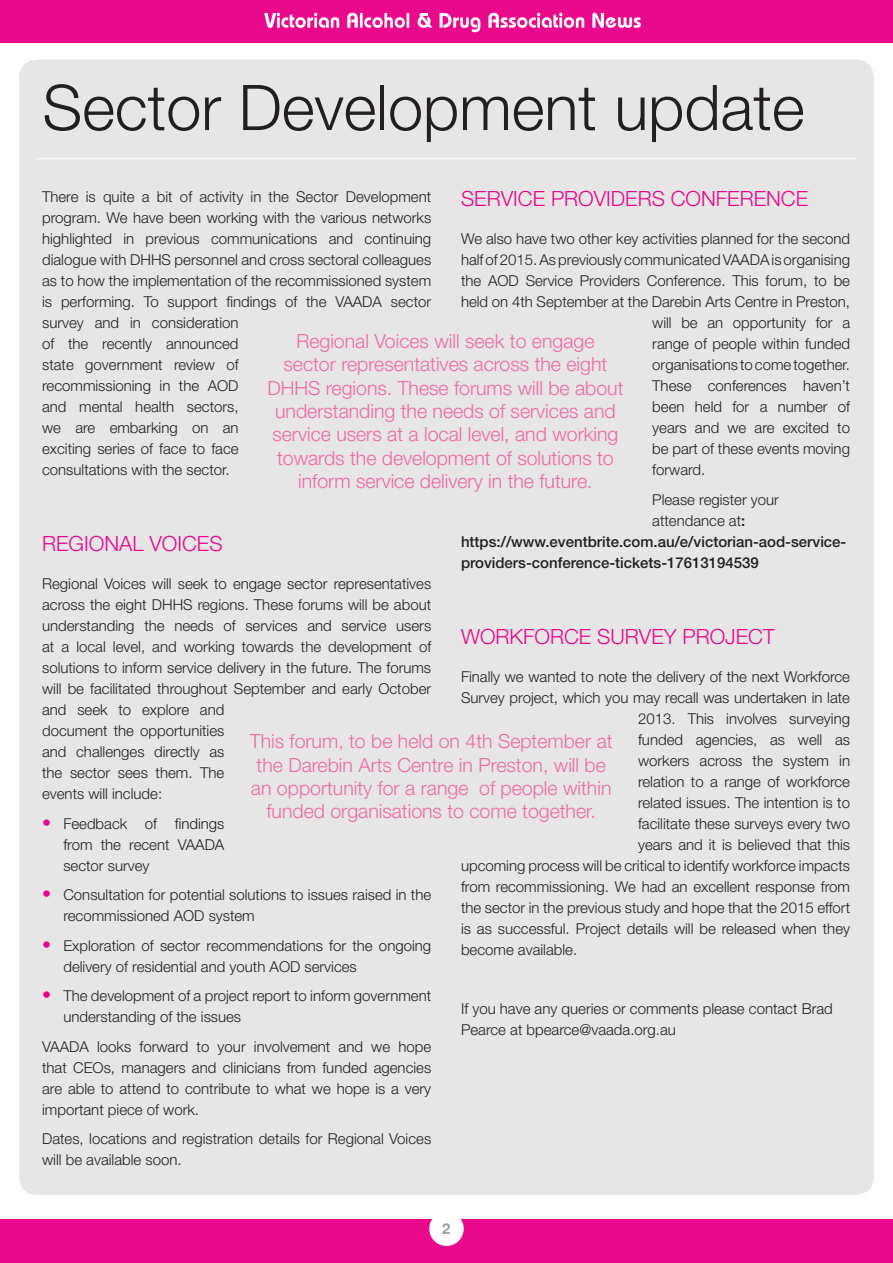
<style>
.page{position:relative;width:893px;height:1263px;background:#fff}
.page>*{position:absolute;margin:0;border:0;box-sizing:border-box;transform-origin:0 0}
.t1{font:300 63px "Helvetica Neue";color:#231f20}
.t2{font:300 21px "Helvetica Neue";color:#ed028c}
.t3{font:300 19.5px/23.4px "Helvetica Neue";color:#f166a7;text-align:center}
.t4{font:300 19.5px/23.4px "Helvetica Neue";color:#ef68a6;text-align:center}
.bullets{font:300 15px/21px "Helvetica Neue";color:#231f20}
.t5{font:500 15px "Helvetica Neue";color:#231f20}
.t6{font:700 15px "Helvetica Neue";color:#9b9da1}
.s1{font-weight:500}
.s2{font-weight:700;font-size:18px;color:#ed028c}
</style>
<div class="page">
<div style="left:0;top:0;width:893px;height:43px;background:#ea098c"></div>
<div style="left:0;top:1219px;width:893px;height:44px;background:#ea098c"></div>
<div style="left:429px;top:1211px;width:35px;height:35px;background:#fff;border-radius:50%"></div>
<svg style="left:264px;top:13px;width:377px;height:19px"></svg>
<div style="left:19px;top:60px;width:855px;height:1135px;background:#e6e6e6;border-radius:18px"></div>
<hr style="left:36px;top:158px;width:820px;height:1px;background:#fff">
<p class="t1" style="left:43px;top:69px;width:764px">Sector Development update</p>
<p class="t2" style="left:461px;top:186px;width:349px">SERVICE PROVIDERS CONFERENCE</p>
<p class="bullets" style="left:461px;top:228px;width:391px">We also have two other key activities planned for the second</p>
<p class="bullets" style="left:461px;top:249px;width:391px">half of 2015. As previously communicated VAADA is organising</p>
<p class="bullets" style="left:461px;top:270px;width:391px">the AOD Service Providers Conference. This forum, to be</p>
<p class="bullets" style="left:461px;top:291px;width:391px">held on 4th September at the Darebin Arts Centre in Preston,</p>
<p class="bullets" style="left:652px;top:312px;width:199px">will be an opportunity for a</p>
<p class="bullets" style="left:652px;top:333px;width:199px">range of people within funded</p>
<p class="bullets" style="left:652px;top:354px;width:199px">organisations to come together.</p>
<p class="bullets" style="left:652px;top:375px;width:199px">These conferences haven’t</p>
<p class="bullets" style="left:652px;top:396px;width:199px">been held for a number of</p>
<p class="bullets" style="left:652px;top:417px;width:199px">years and we are excited to</p>
<p class="bullets" style="left:652px;top:438px;width:199px">be part of these events moving</p>
<p class="bullets" style="left:652px;top:459px;width:55px">forward.</p>
<p class="bullets" style="left:652px;top:489px;width:128px">Please register your</p>
<p class="bullets" style="left:652px;top:510px;width:95px">attendance at<span class="s1">:</span></p>
<p class="t5" style="left:461px;top:533px;width:387px">https://www.eventbrite.com.au/e/victorian-aod-service-</p>
<p class="t5" style="left:461px;top:554px;width:299px">providers-conference-tickets-17613194539</p>
<p class="bullets" style="left:42px;top:186px;width:391px">There is quite a bit of activity in the Sector Development program. We have been working with the various networks highlighted in previous communications and continuing dialogue with DHHS personnel and cross sectoral colleagues as to how the implementation of the recommissioned system is performing. To support findings of the VAADA sector survey and in consideration<br>of the recently announced<br>state government review of<br>recommissioning in the AOD<br>and mental health sectors,<br>we are embarking on an<br>exciting series of face to face<br>consultations with the sector.</p>
<p class="t3" style="left:267px;top:329px;width:358px">Regional Voices will seek to engage<br>sector representatives across the eight DHHS regions. These forums will be about understanding the needs of services and service users at a local level, and working towards the development of solutions to inform service delivery in the future.</p>
<p class="t2" style="left:42px;top:531px;width:182px">REGIONAL VOICES</p>
<p class="bullets" style="left:42px;top:573px;width:391px">Regional Voices will seek to engage sector representatives across the eight DHHS regions. These forums will be about understanding the needs of services and service users at a local level, and working towards the development of solutions to inform service delivery in the future. The forums will be facilitated throughout September and early October and seek to explore and<br>document the opportunities<br>and challenges directly as<br>the sector sees them. The<br>events will include:</p>
<p class="bullets" style="left:63px;top:812px;width:162px;text-align:justify;text-indent:-21px"><span class="s2">•</span> Feedback of findings from the recent VAADA sector survey</p>
<p class="bullets" style="left:63px;top:884px;width:369px;text-indent:-21px"><span class="s2">•</span> Consultation for potential solutions to issues raised in the recommissioned AOD system</p>
<p class="bullets" style="left:63px;top:934px;width:369px;text-indent:-21px"><span class="s2">•</span> Exploration of sector recommendations for the ongoing delivery of residential and youth AOD services</p>
<p class="bullets" style="left:63px;top:985px;width:369px;text-indent:-21px"><span class="s2">•</span> The development of a project report to inform government understanding of the issues</p>
<p class="bullets" style="left:42px;top:1035px;width:391px;text-align:justify">VAADA looks forward to your involvement and we hope that CEOs, managers and clinicians from funded agencies are able to attend to contribute to what we hope is a very important piece of work.</p>
<p class="bullets" style="left:42px;top:1128px;width:391px">Dates, locations and registration details for Regional Voices will be available soon.</p>
<p class="t2" style="left:461px;top:624px;width:315px">WORKFORCE SURVEY PROJECT</p>
<p class="bullets" style="left:461px;top:666px;width:390px">Finally we wanted to note the delivery of the next Workforce</p>
<p class="bullets" style="left:461px;top:687px;width:391px">Survey project, which you may recall was undertaken in late</p>
<p class="bullets" style="left:638px;top:708px;width:213px">2013. This involves surveying</p>
<p class="bullets" style="left:638px;top:729px;width:213px">funded agencies, as well as</p>
<p class="bullets" style="left:638px;top:750px;width:213px">workers across the system in</p>
<p class="bullets" style="left:638px;top:771px;width:213px">relation to a range of workforce</p>
<p class="bullets" style="left:638px;top:792px;width:214px">related issues. The intention is to</p>
<p class="bullets" style="left:638px;top:813px;width:213px">facilitate these surveys every two</p>
<p class="bullets" style="left:638px;top:834px;width:214px">years and it is believed that this</p>
<p class="bullets" style="left:461px;top:855px;width:391px">upcoming process will be critical to identify workforce impacts</p>
<p class="bullets" style="left:461px;top:876px;width:391px">from recommissioning. We had an excellent response from</p>
<p class="bullets" style="left:461px;top:897px;width:391px">the sector in the previous study and hope that the 2015 effort</p>
<p class="bullets" style="left:461px;top:918px;width:391px">is as successful. Project details will be released when they</p>
<p class="bullets" style="left:461px;top:939px;width:118px">become available.</p>
<p class="t4" style="left:250px;top:729px;width:364px">This forum, to be held on 4th September at the Darebin Arts Centre in Preston, will be an opportunity for a range of people within funded organisations to come together.</p>
<p class="bullets" style="left:461px;top:998px;width:373px">If you have any queries or comments please contact Brad<br>Pearce at bpearce@vaada.org.au</p>
<p class="t6" style="left:442px;top:1220px;width:10px">2</p>
</div>
